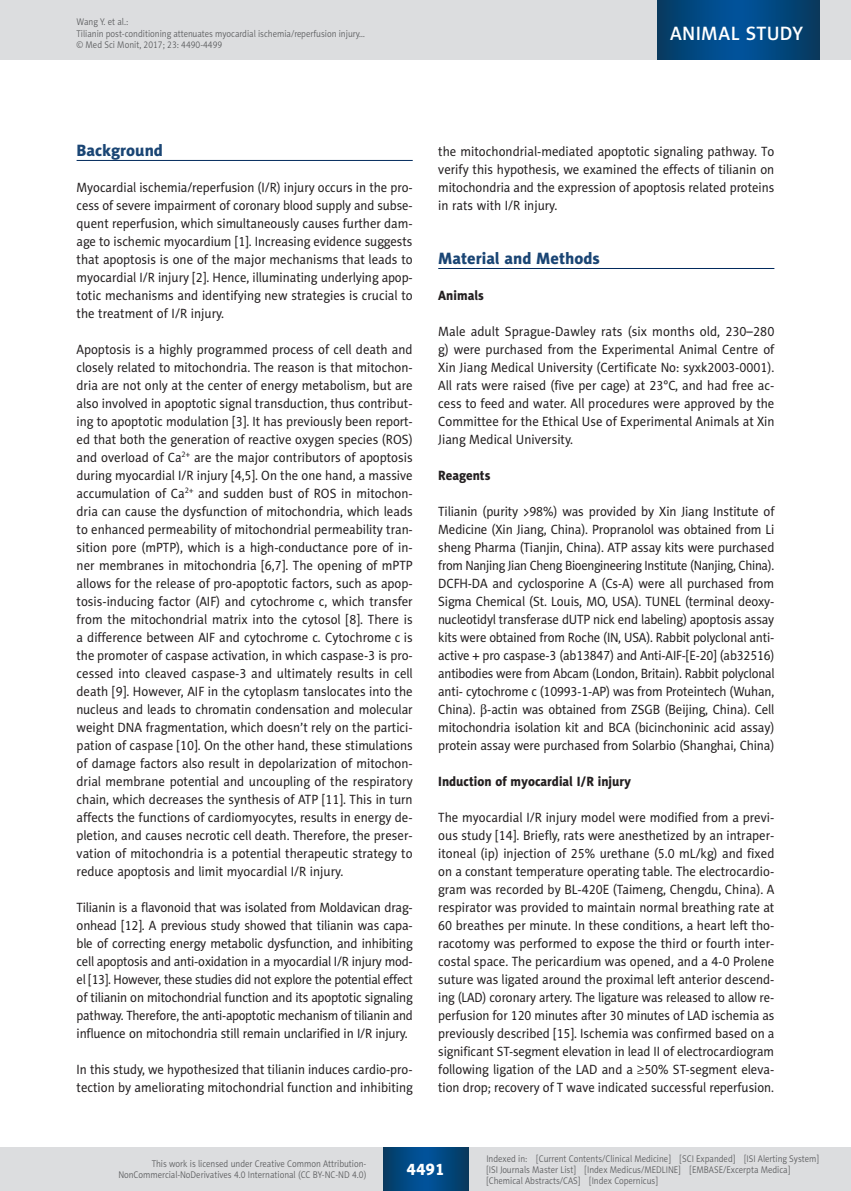
<style>
.page{position:relative;width:851px;height:1191px;background:#fff}
.page>*{position:absolute;margin:0;border:0;box-sizing:border-box;transform-origin:0 0}
.t1{font:19.5px "Naomi Sans EFN Medium";letter-spacing:.015em;color:#fff}
.MSM_Headline_1{font:16.5px "Naomi Sans EFN Heavy";color:#1a4574}
.t2{font:16.5px "Naomi Sans EFN Heavy";color:#fff}
.MSM_Body{font:13.5px/18px "Naomi Sans EFN";letter-spacing:-.005em;color:#231f20;text-align:justify;scale:.95 1}
.MSM_Body-2{font:13.5px/18px "Naomi Sans EFN";letter-spacing:-.005em;color:#231f20;text-align:justify;scale:.94 1}
.MSM_Body-3{font:13.5px/18px "Naomi Sans EFN";letter-spacing:-.005em;color:#231f20;text-align:justify;scale:.96 1}
.MSM_Headline_2{font:13.5px "Naomi Sans EFN Heavy";color:#231f20;scale:.95 1}
.MSM_pagina_zywa{font:9.75px/11.2px "Naomi Sans EFN Light";color:#57585a;scale:.9 1}
.MSM_pagina_sygnatura{font:9.75px "Naomi Sans EFN Light";color:#57585a;scale:.9 1}
.s1{font-style:italic}
.s2{font-family:"Standard Sym L"}
</style>
<div class="page">
<hr style="left:77px;top:160px;width:335px;height:1px;background:#00295c">
<hr style="left:438px;top:268px;width:336px;height:1px;background:#00295c">
<div style="left:0;top:1148px;width:850px;height:43px;background:#dcdddf"></div>
<svg style="left:383px;top:1147px;width:85px;height:43px;background:#02477e"></svg>
<div style="left:0;top:0;width:850px;height:60px;background:#dcdddf"></div>
<svg style="left:657px;top:0;width:162px;height:60px;background:#02477e"></svg>
<p class="MSM_pagina_zywa" style="left:77px;top:16px;width:322px">Wang Y. et al.:<br>Tilianin post-conditioning attenuates myocardial ischemia/reperfusion injury…</p>
<p class="MSM_pagina_sygnatura" style="left:77px;top:39px;width:163px">© Med Sci Monit, 2017; 23: 4490-4499</p>
<h1 class="t1" style="left:670px;top:22px;width:134px">ANIMAL STUDY</h1>
<p class="MSM_Headline_1" style="left:77px;top:140px;width:88px">Background</p>
<p class="MSM_Body-2" style="left:77px;top:178px;width:359px">Myocardial ischemia/reperfusion (I/R) injury occurs in the pro&shy;cess of severe impairment of coronary blood supply and subse&shy;quent reperfusion, which simultaneously causes further dam&shy;age to ischemic myocardium [1]. Increasing evidence suggests that apoptosis is one of the major mechanisms that leads to myocardial I/R injury [2]. Hence, illuminating underlying apop&shy;totic mechanisms and identifying new strategies is crucial to the treatment of I/R injury.</p>
<p class="MSM_Body" style="left:77px;top:340px;width:355px">Apoptosis is a highly programmed process of cell death and closely related to mitochondria. The reason is that mitochon&shy;dria are not only at the center of energy metabolism, but are also involved in apoptotic signal transduction, thus contribut&shy;ing to apoptotic modulation [3]. It has previously been report&shy;ed that both the generation of reactive oxygen species (ROS) and overload of Ca<sup>2+</sup> are the major contributors of apoptosis during myocardial I/R injury [4,5]. On the one hand, a massive accumulation of Ca<sup>2+</sup> and sudden bust of ROS in mitochon&shy;dria can cause the dysfunction of mitochondria, which leads to enhanced permeability of mitochondrial permeability tran&shy;sition pore (mPTP), which is a high-conductance pore of in&shy;ner membranes in mitochondria [6,7]. The opening of mPTP allows for the release of pro-apoptotic factors, such as apop&shy;tosis-inducing factor (AIF) and cytochrome c, which transfer from the mitochondrial matrix into the cytosol [8]. There is a difference between AIF and cytochrome c<span class="s1">.</span> Cytochrome c is the promoter of caspase activation, in which caspase-3 is pro&shy;cessed into cleaved caspase-3 and ultimately results in cell death [9]. However, AIF in the cytoplasm tanslocates into the nucleus and leads to chromatin condensation and molecular weight DNA fragmentation, which doesn’t rely on the partici&shy;pation of caspase [10]. On the other hand, these stimulations of damage factors also result in depolarization of mitochon&shy;drial membrane potential and uncoupling of the respiratory chain, which decreases the synthesis of ATP [11]. This in turn affects the functions of cardiomyocytes, results in energy de&shy;pletion, and causes necrotic cell death. Therefore, the preser&shy;vation of mitochondria is a potential therapeutic strategy to reduce apoptosis and limit myocardial I/R injury.</p>
<p class="MSM_Body" style="left:77px;top:898px;width:355px">Tilianin is a flavonoid that was isolated from Moldavican drag&shy;onhead [12]. A previous study showed that tilianin was capa&shy;ble of correcting energy metabolic dysfunction, and inhibiting cell apoptosis and anti-oxidation in a myocardial I/R injury mod&shy;el [13]. However, these studies did not explore the potential effect of tilianin on mitochondrial function and its apoptotic signaling pathway. Therefore, the anti-apoptotic mechanism of tilianin and influence on mitochondria still remain unclarified in I/R injury.</p>
<p class="MSM_Body-2" style="left:77px;top:1060px;width:359px">In this study, we hypothesized that tilianin induces cardio-pro&shy;tection by ameliorating mitochondrial function and inhibiting</p>
<p class="MSM_Body" style="left:438px;top:142px;width:355px">the mitochondrial-mediated apoptotic signaling pathway. To verify this hypothesis, we examined the effects of tilianin on mitochondria and the expression of apoptosis related proteins in rats with I/R injury.</p>
<p class="MSM_Headline_1" style="left:438px;top:248px;width:163px">Material and Methods</p>
<p class="MSM_Headline_2" style="left:438px;top:287px;width:49px">Animals</p>
<p class="MSM_Body-3" style="left:438px;top:322px;width:352px">Male adult Sprague-Dawley rats (six months old, 230–280 g) were purchased from the Experimental Animal Centre of Xin Jiang Medical University (Certificate No: syxk2003-0001).<br>All rats were raised (five per cage) at 23°C, and had free ac&shy;cess to feed and water. All procedures were approved by the Committee for the Ethical Use of Experimental Animals at Xin Jiang Medical University.</p>
<p class="MSM_Headline_2" style="left:438px;top:467px;width:56px">Reagents</p>
<p class="MSM_Body" style="left:438px;top:502px;width:355px">Tilianin (purity &gt;98%) was provided by Xin Jiang Institute of Medicine (Xin Jiang, China). Propranolol was obtained from Li sheng Pharma (Tianjin, China). ATP assay kits were purchased from Nanjing Jian Cheng Bioengineering Institute (Nanjing, China).<br>DCFH-DA and cyclosporine A (Cs-A) were all purchased from Sigma Chemical (St. Louis, MO, USA). TUNEL (terminal deoxy&shy;nucleotidyl transferase dUTP nick end labeling) apoptosis assay kits were obtained from Roche (IN, USA). Rabbit polyclonal anti&shy;active + pro caspase-3 (ab13847) and Anti-AIF-[E-20] (ab32516) antibodies were from Abcam (London, Britain). Rabbit polyclonal anti- cytochrome c (10993-1-AP) was from Proteintech (Wuhan, China). <span class="s2">b</span>-actin was obtained from ZSGB (Beijing, China). Cell mitochondria isolation kit and BCA (bicinchoninic acid assay) protein assay were purchased from Solarbio (Shanghai, China)</p>
<p class="MSM_Headline_2" style="left:438px;top:773px;width:204px">Induction of myocardial I/R injury</p>
<p class="MSM_Body" style="left:438px;top:808px;width:355px">The myocardial I/R injury model were modified from a previ&shy;ous study [14]. Briefly, rats were anesthetized by an intraper&shy;itoneal (ip) injection of 25% urethane (5.0 mL/kg) and fixed on a constant temperature operating table. The electrocardio&shy;gram was recorded by BL-420E (Taimeng, Chengdu, China). A respirator was provided to maintain normal breathing rate at 60 breathes per minute. In these conditions, a heart left tho&shy;racotomy was performed to expose the third or fourth inter&shy;costal space. The pericardium was opened, and a 4-0 Prolene suture was ligated around the proximal left anterior descend&shy;ing (LAD) coronary artery. The ligature was released to allow re&shy;perfusion for 120 minutes after 30 minutes of LAD ischemia as previously described [15]. Ischemia was confirmed based on a significant ST-segment elevation in lead II of electrocardiogram following ligation of the LAD and a <span class="s2">³</span>50% ST-segment eleva&shy;tion drop; recovery of T wave indicated successful reperfusion.</p>
<p class="MSM_pagina_zywa" style="left:118px;top:1158px;width:277px;text-align:right">This work is licensed under Creative Common Attribution-<br>NonCommercial-NoDerivatives 4.0 International (CC BY-NC-ND 4.0)</p>
<p class="t2" style="left:406px;top:1159px;width:40px">4491</p>
<p class="MSM_pagina_zywa" style="left:486px;top:1152px;width:371px">Indexed in: [Current Contents/Clinical Medicine] [SCI Expanded] [ISI Alerting System] [ISI Journals Master List] [Index Medicus/MEDLINE] [EMBASE/Excerpta Medica] [Chemical Abstracts/CAS] [Index Copernicus]</p>
</div>
